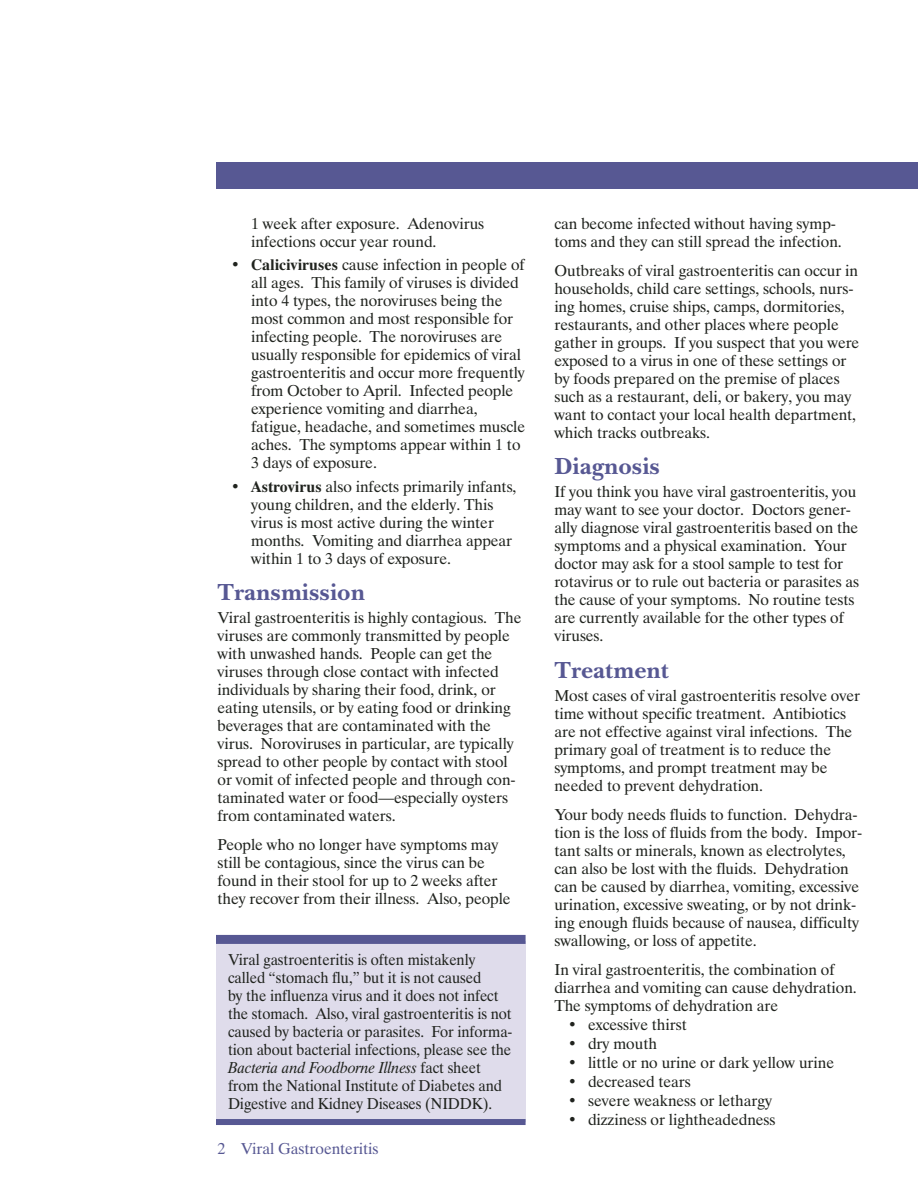
<style>
.page{position:relative;width:918px;height:1188px;background:#fff}
.page>*{position:absolute;margin:0;border:0;box-sizing:border-box;transform-origin:0 0}
.t1{font:700 24px "New Baskerville ITC";color:#575893}
.t2{font:15.75px/18px "Dutch 801 BT";letter-spacing:-.005em;color:#20231e}
.t3{font:15.75px/18px "Dutch 801 BT";letter-spacing:-.005em;color:#20231e;scale:.95 1}
.t4{font:15.75px "Dutch 801 BT";letter-spacing:-.005em;color:#575893}
.s1{font-weight:700}
.s2{font-style:italic}
</style>
<div class="page">
<div style="left:216px;top:941px;width:310px;height:181px;background:#dfdceb"></div>
<div style="left:216px;top:162px;width:702px;height:27px;background:#575893"></div>
<div style="left:216px;top:935px;width:310px;height:9px;background:#575893"></div>
<div style="left:216px;top:1119px;width:310px;height:6px;background:#575893"></div>
<p class="t2" style="left:251px;top:216px;width:235px">1 week after exposure. Adenovirus infections occur year round.</p>
<p class="t2" style="left:251px;top:258px;width:276px;text-indent:-20px">• <span class="s1">Caliciviruses</span> cause infection in people of all ages. This family of viruses is divided into 4 types, the noroviruses being the most common and most responsible for infecting people. The noroviruses are usually responsible for epidemics of viral gastroenteritis and occur more frequently from October to April. Infected people experience vomiting and diarrhea, fatigue, headache, and sometimes muscle aches. The symptoms appear within 1 to 3 days of exposure.</p>
<p class="t2" style="left:251px;top:479px;width:267px;text-indent:-20px">• <span class="s1">Astrovirus</span> also infects primarily infants, young children, and the elderly. This virus is most active during the winter months. Vomiting and diarrhea appear within 1 to 3 days of exposure.</p>
<h2 class="t1" style="left:218px;top:583px;width:149px">Transmission</h2>
<p class="t2" style="left:218px;top:611px;width:305px">Viral gastroenteritis is highly contagious. The viruses are commonly transmitted by people with unwashed hands. People can get the viruses through close contact with infected individuals by sharing their food, drink, or eating utensils, or by eating food or drinking beverages that are contaminated with the virus. Noroviruses in particular, are typically spread to other people by contact with stool or vomit of infected people and through con&shy;taminated water or food—especially oysters from contaminated waters.</p>
<p class="t2" style="left:218px;top:837px;width:295px">People who no longer have symptoms may still be contagious, since the virus can be found in their stool for up to 2 weeks after they recover from their illness. Also, people</p>
<p class="t3" style="left:228px;top:952px;width:301px">Viral gastroenteritis is often mistakenly called “stomach flu,” but it is not caused<br>by the influenza virus and it does not infect the stomach. Also, viral gastroenteritis is not caused by bacteria or parasites. For informa&shy;tion about bacterial infections, please see the <span class="s2">Bacteria and Foodborne Illness</span> fact sheet from the National Institute of Diabetes and Digestive and Kidney Diseases (NIDDK).</p>
<p class="t4" style="left:218px;top:1143px;width:163px">2 Viral Gastroenteritis</p>
<p class="t2" style="left:554px;top:216px;width:289px">can become infected without having symp&shy;toms and they can still spread the infection.</p>
<p class="t2" style="left:554px;top:263px;width:307px">Outbreaks of viral gastroenteritis can occur in households, child care settings, schools, nurs&shy;ing homes, cruise ships, camps, dormitories, restaurants, and other places where people gather in groups. If you suspect that you were exposed to a virus in one of these settings or by foods prepared on the premise of places such as a restaurant, deli, or bakery, you may want to contact your local health department, which tracks outbreaks.</p>
<h2 class="t1" style="left:554px;top:457px;width:107px">Diagnosis</h2>
<p class="t2" style="left:554px;top:485px;width:306px">If you think you have viral gastroenteritis, you may want to see your doctor. Doctors gener&shy;ally diagnose viral gastroenteritis based on the symptoms and a physical examination. Your doctor may ask for a stool sample to test for rotavirus or to rule out bacteria or parasites as the cause of your symptoms. No routine tests are currently available for the other types of viruses.</p>
<h2 class="t1" style="left:554px;top:660px;width:116px">Treatment</h2>
<p class="t2" style="left:554px;top:688px;width:307px">Most cases of viral gastroenteritis resolve over time without specific treatment. Antibiotics are not effective against viral infections. The primary goal of treatment is to reduce the symptoms, and prompt treatment may be needed to prevent dehydration.</p>
<p class="t2" style="left:554px;top:807px;width:310px">Your body needs fluids to function. Dehydra&shy;tion is the loss of fluids from the body. Impor&shy;tant salts or minerals, known as electrolytes, can also be lost with the fluids. Dehydration can be caused by diarrhea, vomiting, excessive urination, excessive sweating, or by not drink&shy;ing enough fluids because of nausea, difficulty swallowing, or loss of appetite.</p>
<p class="t2" style="left:554px;top:962px;width:304px">In viral gastroenteritis, the combination of diarrhea and vomiting can cause dehydration.<br>The symptoms of dehydration are</p>
<p class="t2" style="left:568px;top:1017px;width:120px">• excessive thirst</p>
<p class="t2" style="left:568px;top:1036px;width:91px">• dry mouth</p>
<p class="t2" style="left:568px;top:1055px;width:268px">• little or no urine or dark yellow urine</p>
<p class="t2" style="left:568px;top:1074px;width:125px">• decreased tears</p>
<p class="t2" style="left:568px;top:1093px;width:206px">• severe weakness or lethargy</p>
<p class="t2" style="left:568px;top:1112px;width:209px">• dizziness or lightheadedness</p>
</div>
